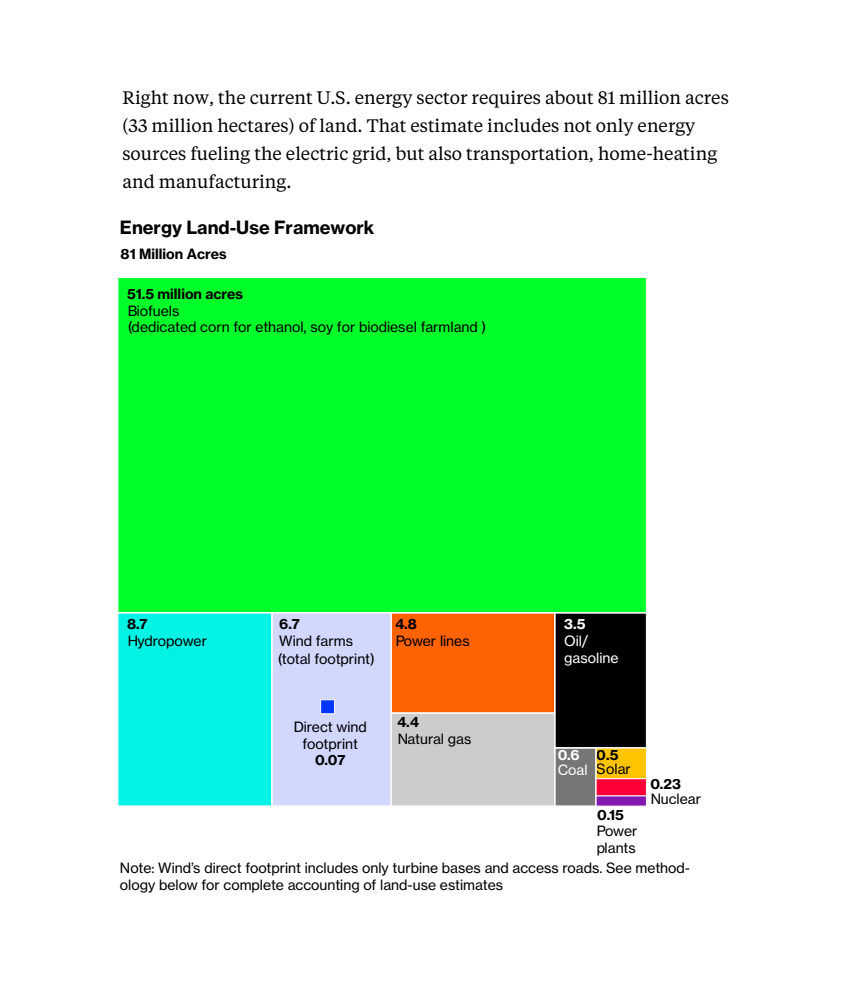
<style>
.page{position:relative;width:850px;height:1000px;background:#fff}
.page>*{position:absolute;margin:0;border:0;box-sizing:border-box;transform-origin:0 0}
.t1{font:18px/28px "Tiempos Text";color:#000}
.t2{font:700 18px "BW Haas Text 75";color:#000}
.t3{font:14px/16.8px "BW Haas Text 55 Roman";color:#000}
.t4{font:700 14px "BW Haas Text 75";color:#000}
.t5{font:14px/16.8px "BW Haas Text 55 Roman";color:#fff}
.t6{font:700 14px "BW Haas Text 75";color:#fff}
</style>
<div class="page">
<div style="left:117px;top:277px;width:530px;height:336px;background:#00ff2a"></div>
<div style="left:117px;top:612px;width:155px;height:195px;background:#00f3e5"></div>
<div style="left:271px;top:612px;width:121px;height:195px;background:#d2d7fe"></div>
<div style="left:320px;top:699px;width:15px;height:15px;background:#0037ff;border:1px solid #f9f9f9"></div>
<div style="left:391px;top:612px;width:164px;height:102px;background:#ff6200"></div>
<div style="left:391px;top:713px;width:164px;height:94px;background:#ccc"></div>
<div style="left:554px;top:612px;width:93px;height:136px;background:#000"></div>
<div style="left:554px;top:747px;width:42px;height:60px;background:#767676"></div>
<div style="left:595px;top:747px;width:52px;height:32px;background:#ffc400;border:1px solid #f9f9f9"></div>
<div style="left:595px;top:795px;width:52px;height:12px;background:#8317b2;border:1px solid #f9f9f9"></div>
<div style="left:595px;top:778px;width:52px;height:18px;background:#ff0038;border:1px solid #f9f9f9"></div>
<div style="left:117px;top:612px;width:155px;height:195px;border:1px solid #f9f9f9"></div>
<div style="left:271px;top:612px;width:121px;height:195px;border:1px solid #f9f9f9"></div>
<div style="left:391px;top:612px;width:164px;height:102px;border:1px solid #f9f9f9"></div>
<div style="left:391px;top:713px;width:164px;height:94px;border:1px solid #f9f9f9"></div>
<div style="left:554px;top:612px;width:93px;height:136px;border:1px solid #f9f9f9"></div>
<div style="left:554px;top:747px;width:42px;height:60px;border:1px solid #f9f9f9"></div>
<p class="t1" style="left:123px;top:83px;width:608px">Right now, the current U.S. energy sector requires about 81 million acres (33 million hectares) of land. That estimate includes not only energy sources fueling the electric grid, but also transportation, home-heating and manufacturing.</p>
<p class="t2" style="left:120px;top:216px;width:256px">Energy Land-Use Framework</p>
<p class="t4" style="left:121px;top:245px;width:108px">81 Million Acres</p>
<p class="t4" style="left:127px;top:285px;width:118px">51.5 million acres</p>
<p class="t3" style="left:127px;top:302px;width:361px">Biofuels<br>(dedicated corn for ethanol, soy for biodiesel farmland )</p>
<p class="t4" style="left:127px;top:615px;width:22px">8.7</p>
<p class="t3" style="left:127px;top:632px;width:81px">Hydropower</p>
<p class="t4" style="left:279px;top:615px;width:22px">6.7</p>
<p class="t3" style="left:279px;top:632px;width:75px">Wind farms</p>
<p class="t3" style="left:277px;top:650px;width:99px">(total footprint)</p>
<p class="t3" style="left:294px;top:718px;width:75px;text-align:center">Direct wind footprint</p>
<p class="t4" style="left:315px;top:751px;width:32px">0.07</p>
<p class="t4" style="left:395px;top:615px;width:23px">4.8</p>
<p class="t3" style="left:395px;top:632px;width:76px">Power lines</p>
<p class="t4" style="left:397px;top:713px;width:23px">4.4</p>
<p class="t3" style="left:397px;top:730px;width:76px">Natural gas</p>
<p class="t6" style="left:564px;top:615px;width:23px">3.5</p>
<p class="t5" style="left:564px;top:632px;width:56px">Oil/ gasoline</p>
<p class="t6" style="left:558px;top:746px;width:23px">0.6</p>
<p class="t5" style="left:558px;top:761px;width:31px">Coal</p>
<p class="t4" style="left:597px;top:747px;width:23px">0.5</p>
<p class="t3" style="left:597px;top:761px;width:36px">Solar</p>
<p class="t4" style="left:597px;top:806px;width:28px">0.15</p>
<p class="t3" style="left:596px;top:823px;width:43px">Power plants</p>
<p class="t4" style="left:650px;top:775px;width:32px">0.23</p>
<p class="t3" style="left:650px;top:790px;width:52px">Nuclear</p>
<p class="t3" style="left:120px;top:860px;width:572px">Note: Wind’s direct footprint includes only turbine bases and access roads. See method&shy;ology below for complete accounting of land-use estimates</p>
</div>
